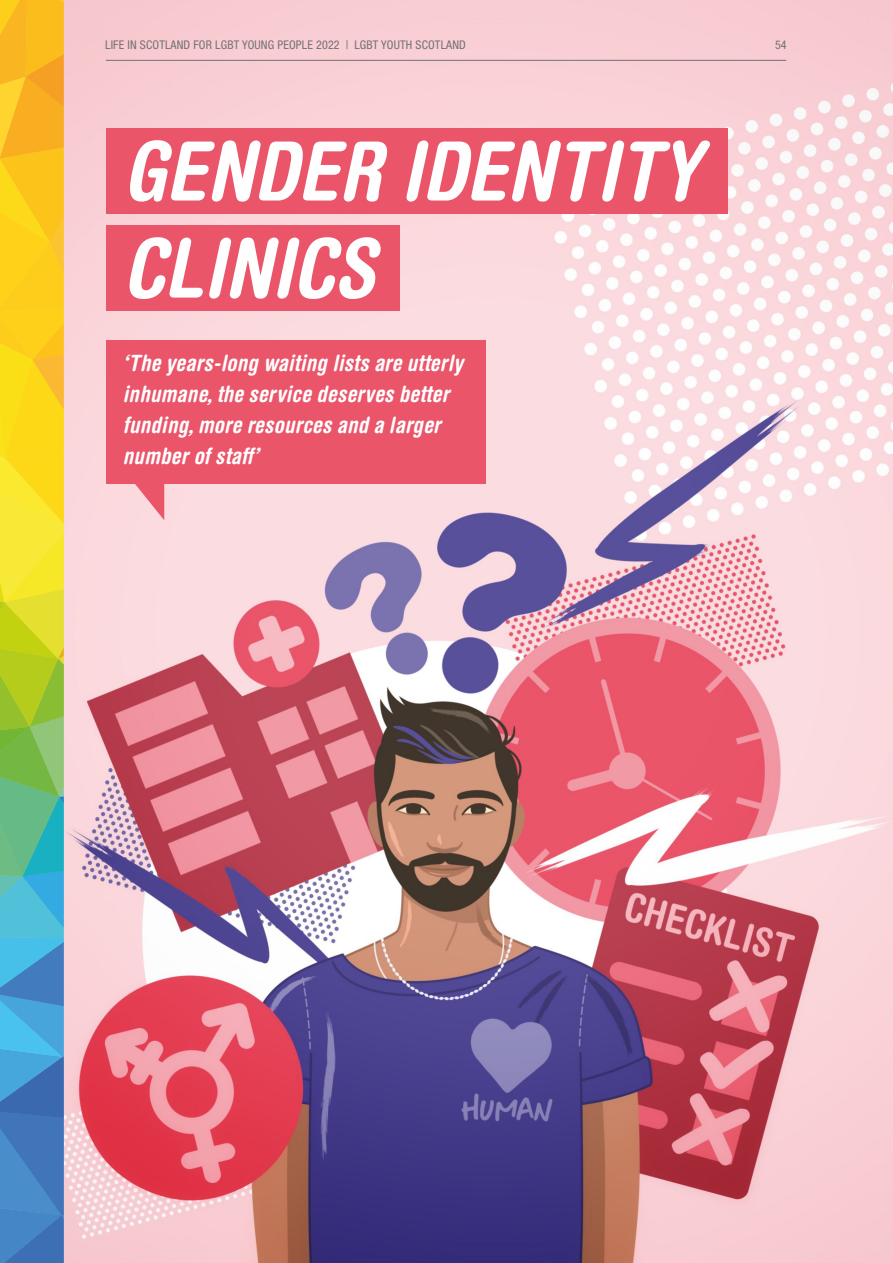
<style>
.page{position:relative;width:893px;height:1263px;background:#fff}
.page>*{position:absolute;margin:0;border:0;box-sizing:border-box;transform-origin:0 0}
.t1{font:italic 700 condensed 81.9px/97.1px "Helvetica Rounded LT Pro";color:#fefefe}
.t2{font:italic 700 condensed 22.5px/30.9px "Helvetica Rounded LT Pro";letter-spacing:.015em;color:#fefefe}
.t3{font:condensed 12px "Helvetica Neue LT Pro";letter-spacing:.015em;color:#727271}
</style>
<div class="page">
<img style="left:64px;top:0;width:829px;height:1263px">
<hr style="left:106px;top:60px;width:680px;height:1px;background:#727271">
<svg style="left:0;top:0;width:64px;height:1263px;background:#aaba60"></svg>
<div style="left:106px;top:225px;width:294px;height:86px;background:#ea556a"></div>
<div style="left:106px;top:128px;width:622px;height:86px;background:#ea556a"></div>
<div style="left:106px;top:340px;width:380px;height:144px;background:#ea556a"></div>
<svg style="left:134px;top:484px;width:30px;height:36px"></svg>
<p class="t3" style="left:105px;top:40px;width:362px">LIFE IN SCOTLAND FOR LGBT YOUNG PEOPLE 2022 | LGBT YOUTH SCOTLAND</p>
<p class="t3" style="left:775px;top:40px;width:13px">54</p>
<h1 class="t1" style="left:123px;top:133px;width:578px">GENDER IDENTITY<br>CLINICS</h1>
<p class="t2" style="left:123px;top:350px;width:342px">‘The years-long waiting lists are utterly inhumane, the service deserves better funding, more resources and a larger number of staff’</p>
</div>
